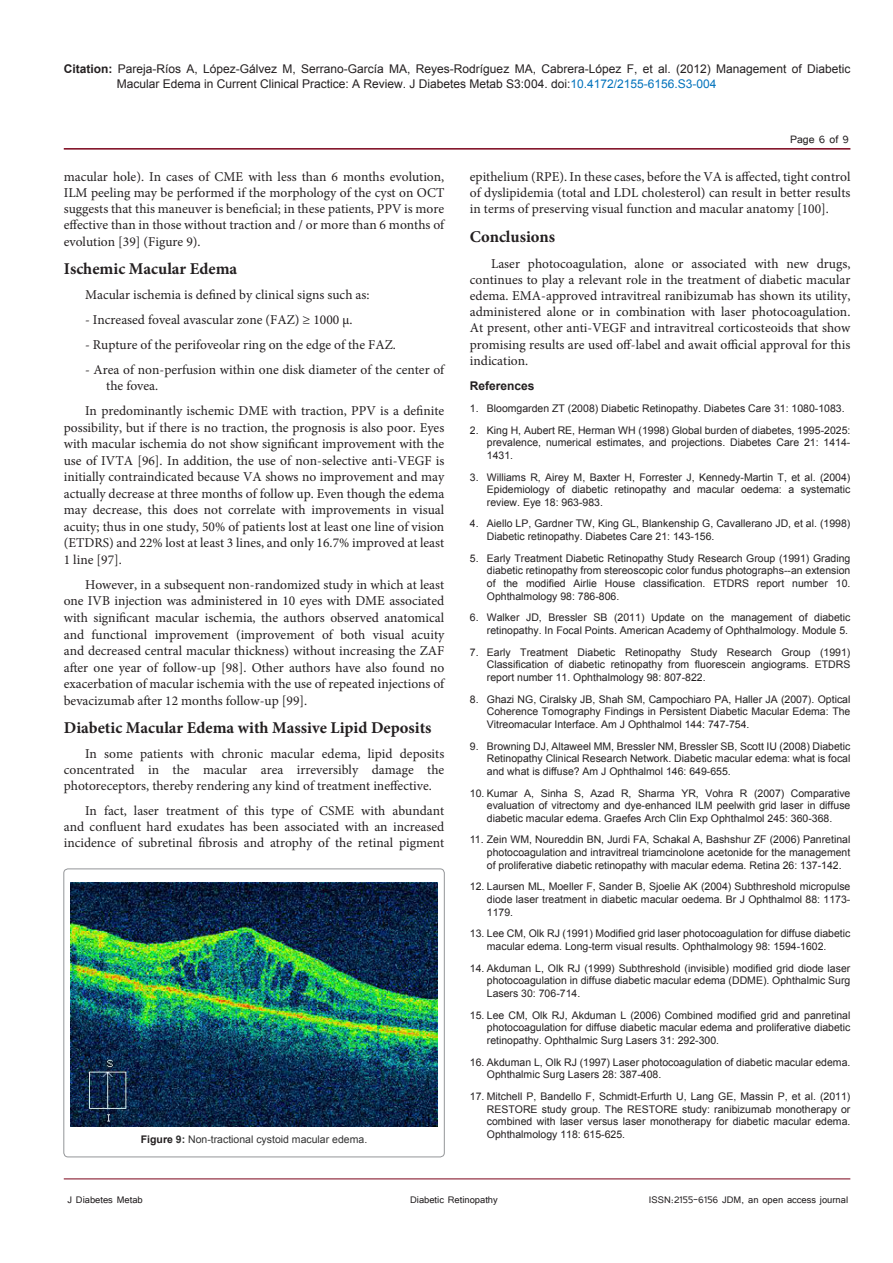
<style>
.page{position:relative;width:893px;height:1263px;background:#fff}
.page>*{position:absolute;margin:0;border:0;box-sizing:border-box;transform-origin:0 0}
.heading_2{font:700 16.5px "Minion Pro";color:#231f20}
.heading_1{font:700 16.5px "Minion Pro";color:#231f20}
.t1{font:13.5px/16.5px "Minion Pro";color:#231f20;text-align:justify}
.t2{font:13.5px "Tunga";color:#231f20}
.t3{font:12px/15px "Arial";color:#231f20}
.t4{font:12px "Tunga";color:#231f20}
.t5{font:700 12px "Arial";color:#231f20}
.t6{font:10.5px/12.6px "Arial";color:#231f20;text-align:justify}
.t7{font:10.5px "Arial";color:#333}
.s1{font-weight:700}
.s2{color:#0072bc}
.s3{font-weight:700;color:#231f20}
</style>
<div class="page">
<hr style="left:64px;top:148px;width:786px;height:2px;background:#7a0219">
<hr style="left:64px;top:1179px;width:786px;height:1px;background:#7a0219">
<div style="left:64px;top:869px;width:380px;height:288px;border:1px solid #939598;border-radius:4px"></div>
<img style="left:71px;top:883px;width:366px;height:244px">
<p class="t3" style="left:117px;top:61px;width:735px;text-indent:-53px"><span class="s1">Citation:</span> Pareja-Ríos A, López-Gálvez M, Serrano-García MA, Reyes-Rodríguez MA, Cabrera-López F, et al. (2012) Management of Diabetic<br>Macular Edema in Current Clinical Practice: A Review. J Diabetes Metab S3:004. doi:<span class="s2">10.4172/2155-6156.S3-004</span></p>
<p class="t1" style="left:64px;top:168px;width:382px">macular hole). In cases of CME with less than 6 months evolution, ILM peeling may be performed if the morphology of the cyst on OCT suggests that this maneuver is beneficial; in these patients, PPV is more effective than in those without traction and / or more than 6 months of evolution [39] (Figure 9).</p>
<p class="heading_2" style="left:64px;top:257px;width:175px">Ischemic Macular Edema</p>
<p class="t1" style="left:85px;top:286px;width:286px">Macular ischemia is defined by clinical signs such as:</p>
<p class="t1" style="left:85px;top:311px;width:269px">- Increased foveal avascular zone (FAZ) ≥ 1000 μ.</p>
<p class="t1" style="left:85px;top:336px;width:312px">- Rupture of the perifoveolar ring on the edge of the FAZ.</p>
<p class="t1" style="left:106px;top:361px;width:340px;text-indent:-21px">- Area of non-perfusion within one disk diameter of the center of the fovea.</p>
<p class="t1" style="left:64px;top:403px;width:382px;text-indent:21px">In predominantly ischemic DME with traction, PPV is a definite possibility, but if there is no traction, the prognosis is also poor. Eyes with macular ischemia do not show significant improvement with the use of IVTA [96]. In addition, the use of non-selective anti-VEGF is initially contraindicated because VA shows no improvement and may actually decrease at three months of follow up. Even though the edema may decrease, this does not correlate with improvements in visual acuity; thus in one study, 50% of patients lost at least one line of vision (ETDRS) and 22% lost at least 3 lines, and only 16.7% improved at least 1 line [97].</p>
<p class="t1" style="left:64px;top:576px;width:382px;text-indent:21px">However, in a subsequent non-randomized study in which at least one IVB injection was administered in 10 eyes with DME associated with significant macular ischemia, the authors observed anatomical and functional improvement (improvement of both visual acuity and decreased central macular thickness) without increasing the ZAF after one year of follow-up [98]. Other authors have also found no exacerbation of macular ischemia with the use of repeated injections of bevacizumab after 12 months follow-up [99].</p>
<p class="heading_2" style="left:64px;top:716px;width:369px">Diabetic Macular Edema with Massive Lipid Deposits</p>
<p class="t1" style="left:64px;top:745px;width:382px;text-indent:21px">In some patients with chronic macular edema, lipid deposits concentrated in the macular area irreversibly damage the photoreceptors, thereby rendering any kind of treatment ineffective.</p>
<p class="t1" style="left:64px;top:803px;width:382px;text-indent:21px">In fact, laser treatment of this type of CSME with abundant and confluent hard exudates has been associated with an increased incidence of subretinal fibrosis and atrophy of the retinal pigment</p>
<p class="t7" style="left:141px;top:1132px;width:228px"><span class="s3">Figure</span> <span class="s1">9:</span> Non-tractional cystoid macular edema.</p>
<p class="t2" style="left:790px;top:131px;width:60px">Page 6 of 9</p>
<p class="t1" style="left:470px;top:168px;width:382px">epithelium (RPE). In these cases, before the VA is affected, tight control of dyslipidemia (total and LDL cholesterol) can result in better results in terms of preserving visual function and macular anatomy [100].</p>
<p class="heading_1" style="left:470px;top:225px;width:87px">Conclusions</p>
<p class="t1" style="left:470px;top:255px;width:382px;text-indent:21px">Laser photocoagulation, alone or associated with new drugs, continues to play a relevant role in the treatment of diabetic macular edema. EMA-approved intravitreal ranibizumab has shown its utility, administered alone or in combination with laser photocoagulation.<br>At present, other anti-VEGF and intravitreal corticosteoids that show promising results are used off-label and await official approval for this indication.</p>
<p class="t5" style="left:470px;top:378px;width:66px">References</p>
<p class="t6" style="left:470px;top:402px;width:376px">1. Bloomgarden ZT (2008) Diabetic Retinopathy. Diabetes Care 31: 1080-1083.</p>
<p class="t6" style="left:487px;top:424px;width:365px;text-indent:-17px">2. King H, Aubert RE, Herman WH (1998) Global burden of diabetes, 1995-2025: prevalence, numerical estimates, and projections. Diabetes Care 21: 1414- 1431.</p>
<p class="t6" style="left:487px;top:471px;width:365px;text-indent:-17px">3. Williams R, Airey M, Baxter H, Forrester J, Kennedy-Martin T, et al. (2004)<br>Epidemiology of diabetic retinopathy and macular oedema: a systematic review. Eye 18: 963-983.</p>
<p class="t6" style="left:487px;top:518px;width:365px;text-indent:-17px">4. Aiello LP, Gardner TW, King GL, Blankenship G, Cavallerano JD, et al. (1998)<br>Diabetic retinopathy. Diabetes Care 21: 143-156.</p>
<p class="t6" style="left:487px;top:552px;width:365px;text-indent:-17px">5. Early Treatment Diabetic Retinopathy Study Research Group (1991) Grading diabetic retinopathy from stereoscopic color fundus photographs--an extension of the modified Airlie House classification. ETDRS report number 10.<br>Ophthalmology 98: 786-806.</p>
<p class="t6" style="left:470px;top:611px;width:382px;text-align:right">6. Walker JD, Bressler SB (2011) Update on the management of diabetic retinopathy. In Focal Points. American Academy of Ophthalmology. Module 5.</p>
<p class="t6" style="left:487px;top:646px;width:365px;text-indent:-17px">7. Early Treatment Diabetic Retinopathy Study Research Group (1991)<br>Classification of diabetic retinopathy from fluorescein angiograms. ETDRS report number 11. Ophthalmology 98: 807-822.</p>
<p class="t6" style="left:487px;top:693px;width:365px;text-indent:-17px">8. Ghazi NG, Ciralsky JB, Shah SM, Campochiaro PA, Haller JA (2007). Optical Coherence Tomography Findings in Persistent Diabetic Macular Edema: The Vitreomacular Interface. Am J Ophthalmol 144: 747-754.</p>
<p class="t6" style="left:487px;top:740px;width:365px;text-indent:-17px">9. Browning DJ, Altaweel MM, Bressler NM, Bressler SB, Scott IU (2008) Diabetic Retinopathy Clinical Research Network. Diabetic macular edema: what is focal and what is diffuse? Am J Ophthalmol 146: 649-655.</p>
<p class="t6" style="left:487px;top:787px;width:365px;text-indent:-17px">10. Kumar A, Sinha S, Azad R, Sharma YR, Vohra R (2007) Comparative evaluation of vitrectomy and dye-enhanced ILM peelwith grid laser in diffuse diabetic macular edema. Graefes Arch Clin Exp Ophthalmol 245: 360-368.</p>
<p class="t6" style="left:487px;top:834px;width:365px;text-indent:-17px">11. Zein WM, Noureddin BN, Jurdi FA, Schakal A, Bashshur ZF (2006) Panretinal photocoagulation and intravitreal triamcinolone acetonide for the management of proliferative diabetic retinopathy with macular edema. Retina 26: 137-142.</p>
<p class="t6" style="left:487px;top:880px;width:365px;text-indent:-17px">12. Laursen ML, Moeller F, Sander B, Sjoelie AK (2004) Subthreshold micropulse diode laser treatment in diabetic macular oedema. Br J Ophthalmol 88: 1173- 1179.</p>
<p class="t6" style="left:487px;top:927px;width:365px;text-indent:-17px">13. Lee CM, Olk RJ (1991) Modified grid laser photocoagulation for diffuse diabetic macular edema. Long-term visual results. Ophthalmology 98: 1594-1602.</p>
<p class="t6" style="left:487px;top:962px;width:365px;text-indent:-17px">14. Akduman L, Olk RJ (1999) Subthreshold (invisible) modified grid diode laser photocoagulation in diffuse diabetic macular edema (DDME). Ophthalmic Surg Lasers 30: 706-714.</p>
<p class="t6" style="left:487px;top:1009px;width:365px;text-indent:-17px">15. Lee CM, Olk RJ, Akduman L (2006) Combined modified grid and panretinal photocoagulation for diffuse diabetic macular edema and proliferative diabetic retinopathy. Ophthalmic Surg Lasers 31: 292-300.</p>
<p class="t6" style="left:487px;top:1056px;width:365px;text-indent:-17px">16. Akduman L, Olk RJ (1997) Laser photocoagulation of diabetic macular edema.<br>Ophthalmic Surg Lasers 28: 387-408.</p>
<p class="t6" style="left:487px;top:1090px;width:365px;text-indent:-17px">17. Mitchell P, Bandello F, Schmidt-Erfurth U, Lang GE, Massin P, et al. (2011)<br>RESTORE study group. The RESTORE study: ranibizumab monotherapy or combined with laser versus laser monotherapy for diabetic macular edema.<br>Ophthalmology 118: 615-625.</p>
<p class="t4" style="left:68px;top:1192px;width:77px">J Diabetes Metab</p>
<p class="t4" style="left:410px;top:1192px;width:89px">Diabetic Retinopathy</p>
<p class="t4" style="left:649px;top:1192px;width:201px">ISSN:2155-6156 JDM, an open access journal</p>
</div>
